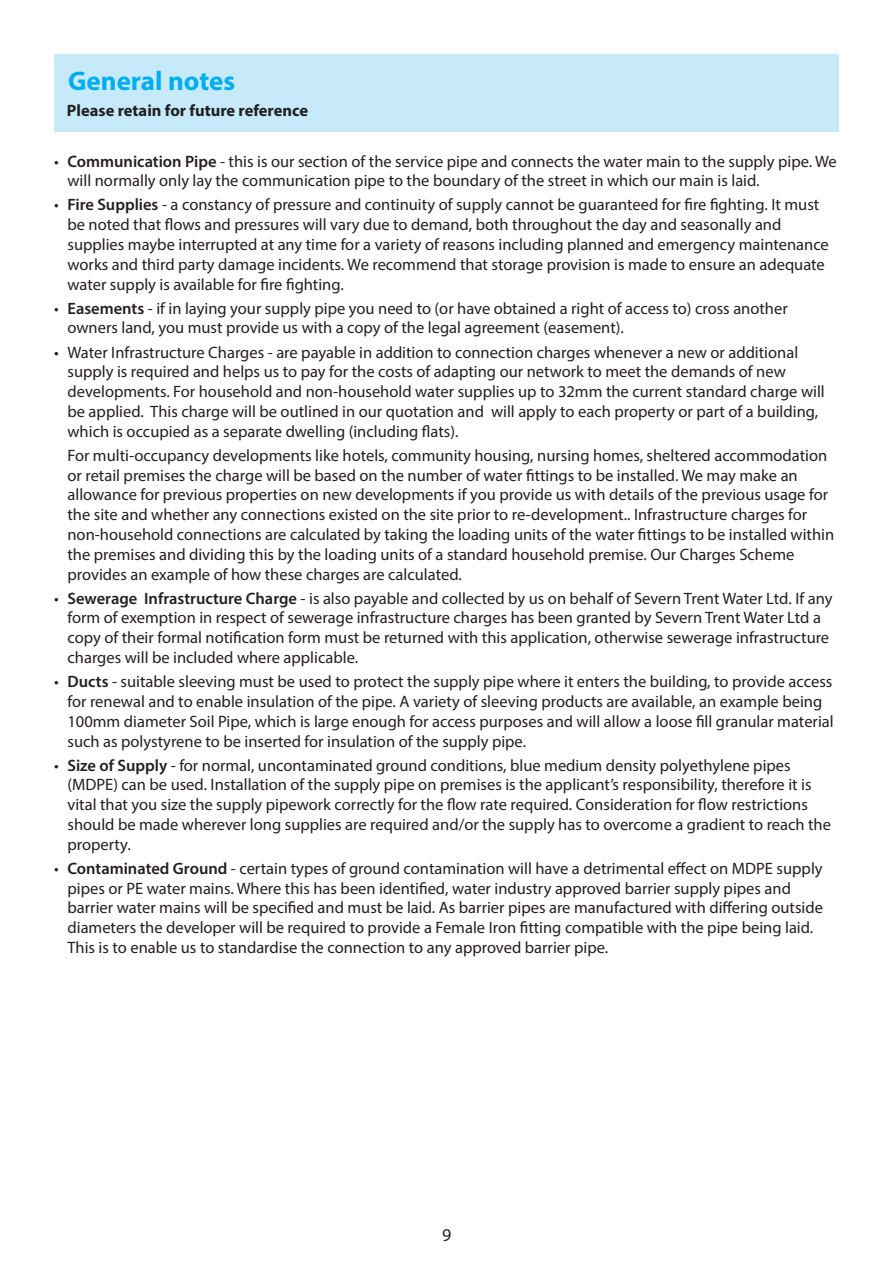
<style>
.page{position:relative;width:893px;height:1263px;background:#fff}
.page>*{position:absolute;margin:0;border:0;box-sizing:border-box;transform-origin:0 0}
.t1{font:700 27px "Myriad Pro";color:#00aeef}
.t2{font:18px "Myriad Pro";color:#231f20}
.t3{font:16.5px/19.8px "Myriad Pro";color:#231f20}
.t4{font:700 16.5px "Myriad Pro";color:#231f20}
.s1{font-weight:600}
</style>
<div class="page">
<div style="left:54px;top:54px;width:785px;height:78px;background:#c6eafa"></div>
<h1 class="t1" style="left:68px;top:64px;width:169px">General notes</h1>
<p class="t4" style="left:67px;top:99px;width:243px">Please retain for future reference</p>
<p class="t3" style="left:67px;top:151px;width:771px;text-indent:-13px">• <span class="s1">Communication Pipe</span> - this is our section of the service pipe and connects the water main to the supply pipe. We will normally only lay the communication pipe to the boundary of the street in which our main is laid.</p>
<p class="t3" style="left:67px;top:195px;width:763px;text-indent:-13px">• <span class="s1">Fire Supplies</span> - a constancy of pressure and continuity of supply cannot be guaranteed for fire fighting. It must be noted that flows and pressures will vary due to demand, both throughout the day and seasonally and supplies maybe interrupted at any time for a variety of reasons including planned and emergency maintenance works and third party damage incidents. We recommend that storage provision is made to ensure an adequate water supply is available for fire fighting.</p>
<p class="t3" style="left:67px;top:298px;width:722px;text-indent:-13px">• <span class="s1">Easements</span> - if in laying your supply pipe you need to (or have obtained a right of access to) cross another owners land, you must provide us with a copy of the legal agreement (easement).</p>
<p class="t3" style="left:67px;top:342px;width:759px;text-indent:-13px">• Water Infrastructure Charges - are payable in addition to connection charges whenever a new or additional supply is required and helps us to pay for the costs of adapting our network to meet the demands of new developments. For household and non-household water supplies up to 32mm the current standard charge will be applied. This charge will be outlined in our quotation and will apply to each property or part of a building, which is occupied as a separate dwelling (including flats).</p>
<p class="t3" style="left:67px;top:445px;width:768px">For multi-occupancy developments like hotels, community housing, nursing homes, sheltered accommodation or retail premises the charge will be based on the number of water fittings to be installed. We may make an allowance for previous properties on new developments if you provide us with details of the previous usage for the site and whether any connections existed on the site prior to re-development.. Infrastructure charges for non-household connections are calculated by taking the loading units of the water fittings to be installed within the premises and dividing this by the loading units of a standard household premise. Our Charges Scheme provides an example of how these charges are calculated.</p>
<p class="t3" style="left:67px;top:588px;width:766px;text-indent:-13px">• <span class="s1">Sewerage Infrastructure Charge</span> - is also payable and collected by us on behalf of Severn Trent Water Ltd. If any form of exemption in respect of sewerage infrastructure charges has been granted by Severn Trent Water Ltd a copy of their formal notification form must be returned with this application, otherwise sewerage infrastructure charges will be included where applicable.</p>
<p class="t3" style="left:67px;top:671px;width:768px;text-indent:-13px">• <span class="s1">Ducts</span> - suitable sleeving must be used to protect the supply pipe where it enters the building, to provide access for renewal and to enable insulation of the pipe. A variety of sleeving products are available, an example being 100mm diameter Soil Pipe, which is large enough for access purposes and will allow a loose fill granular material such as polystyrene to be inserted for insulation of the supply pipe.</p>
<p class="t3" style="left:67px;top:755px;width:765px;text-indent:-13px">• <span class="s1">Size of Supply</span> - for normal, uncontaminated ground conditions, blue medium density polyethylene pipes (MDPE) can be used. Installation of the supply pipe on premises is the applicant’s responsibility, therefore it is vital that you size the supply pipework correctly for the flow rate required. Consideration for flow restrictions should be made wherever long supplies are required and/or the supply has to overcome a gradient to reach the property.</p>
<p class="t3" style="left:67px;top:858px;width:757px;text-indent:-13px">• <span class="s1">Contaminated Ground</span> - certain types of ground contamination will have a detrimental effect on MDPE supply pipes or PE water mains. Where this has been identified, water industry approved barrier supply pipes and barrier water mains will be specified and must be laid. As barrier pipes are manufactured with differing outside diameters the developer will be required to provide a Female Iron fitting compatible with the pipe being laid.<br>This is to enable us to standardise the connection to any approved barrier pipe.</p>
<p class="t2" style="left:442px;top:1224px;width:11px">9</p>
</div>
